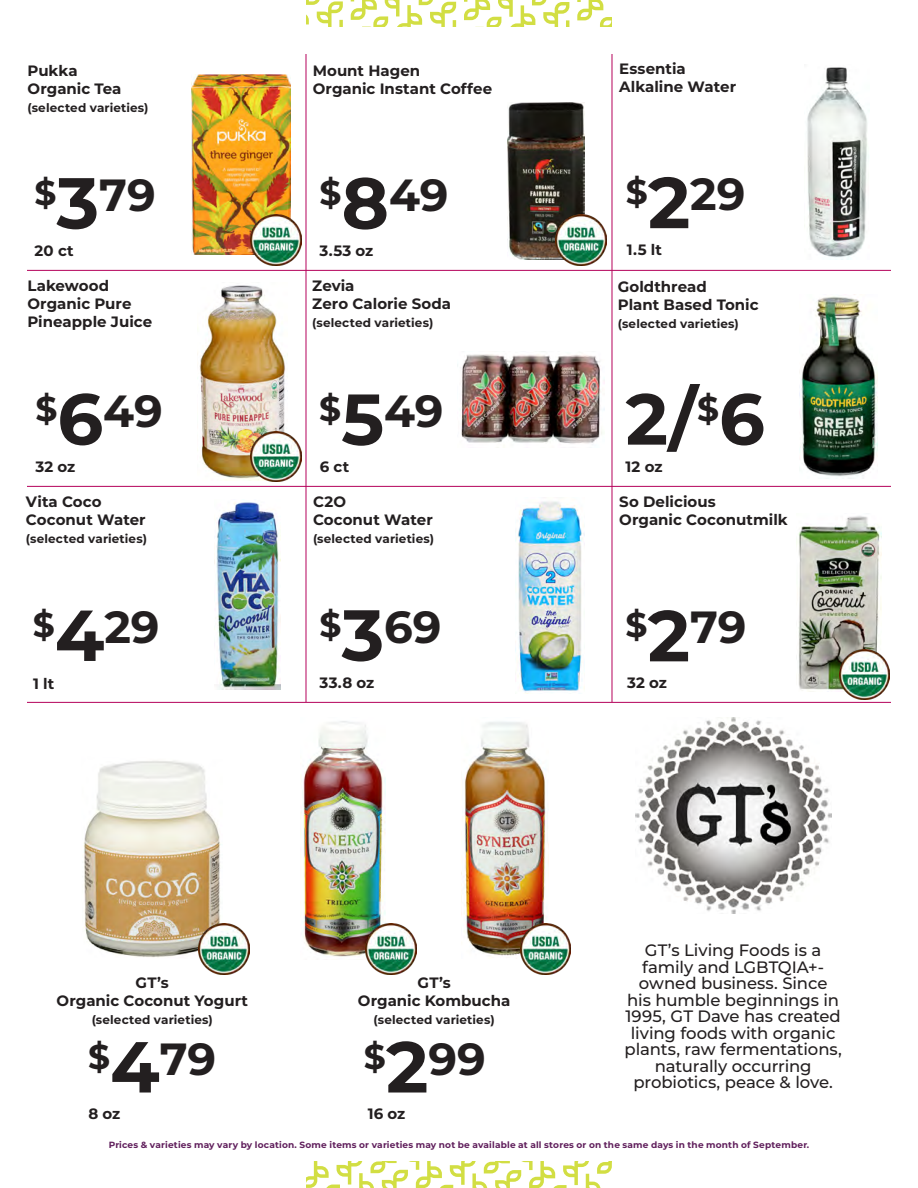
<style>
.page{position:relative;width:918px;height:1188px;background:#fff}
.page>*{position:absolute;margin:0;border:0;box-sizing:border-box;transform-origin:0 0}
.Price___Test{font:700 72px "Montserrat";color:#231f20}
.Price___Test-2{font:700 45px "Montserrat";color:#231f20}
.Product_Name{font:500 16.5px/16.5px "Montserrat";letter-spacing:-.01em;color:#231f20;text-align:center}
.Product_Name-2{font:700 15px "Montserrat";color:#231f20}
.Product_Name-3{font:700 12px "Montserrat";letter-spacing:.01em;color:#231f20}
.t1{font:700 9px "Montserrat";letter-spacing:.02em;color:#601f5c}
.s1{font-size:34.5px}
.s2{font-size:72px}
</style>
<div class="page">
<hr style="left:612px;top:54px;width:1px;height:648px;background:#b5025b">
<hr style="left:27px;top:486px;width:864px;height:1px;background:#b5025b">
<hr style="left:27px;top:702px;width:864px;height:1px;background:#b5025b">
<hr style="left:27px;top:270px;width:864px;height:1px;background:#b5025b">
<hr style="left:306px;top:54px;width:1px;height:648px;background:#b5025b">
<svg style="left:306px;top:0;width:306px;height:27px"></svg>
<img style="left:807px;top:67px;width:62px;height:193px">
<img style="left:214px;top:502px;width:66px;height:187px">
<img style="left:461px;top:354px;width:143px;height:90px">
<img style="left:801px;top:296px;width:77px;height:183px">
<svg style="left:306px;top:1162px;width:306px;height:26px"></svg>
<img style="left:191px;top:75px;width:100px;height:179px">
<img style="left:508px;top:102px;width:77px;height:158px">
<img style="left:798px;top:516px;width:84px;height:175px">
<img style="left:515px;top:501px;width:70px;height:193px">
<img style="left:635px;top:718px;width:197px;height:196px">
<img style="left:83px;top:761px;width:140px;height:197px">
<img style="left:300px;top:721px;width:86px;height:236px">
<img style="left:462px;top:721px;width:87px;height:235px">
<img style="left:251px;top:215px;width:50px;height:50px">
<img style="left:556px;top:215px;width:50px;height:50px">
<img style="left:839px;top:649px;width:51px;height:51px">
<img style="left:199px;top:924px;width:50px;height:50px">
<img style="left:366px;top:924px;width:50px;height:50px">
<img style="left:520px;top:924px;width:51px;height:50px">
<img style="left:199px;top:285px;width:87px;height:195px">
<img style="left:251px;top:431px;width:50px;height:51px">
<p class="Product_Name-2" style="left:28px;top:59px;width:52px">Pukka</p>
<p class="Product_Name-2" style="left:28px;top:77px;width:95px">Organic Tea</p>
<p class="Product_Name-3" style="left:28px;top:99px;width:123px">(selected varieties)</p>
<p class="Price___Test-2" style="left:34px;top:162px;width:123px"><span class="s1">$</span><span class="s2">3</span>79</p>
<p class="Product_Name-2" style="left:34px;top:240px;width:41px">20 ct</p>
<p class="Product_Name-2" style="left:27px;top:275px;width:83px">Lakewood</p>
<p class="Product_Name-2" style="left:27px;top:293px;width:106px">Organic Pure</p>
<p class="Product_Name-2" style="left:27px;top:311px;width:126px">Pineapple Juice</p>
<p class="Price___Test-2" style="left:35px;top:378px;width:129px"><span class="s1">$</span><span class="s2">6</span>49</p>
<p class="Product_Name-2" style="left:35px;top:456px;width:41px">32 oz</p>
<p class="Product_Name-2" style="left:26px;top:491px;width:77px">Vita Coco</p>
<p class="Product_Name-2" style="left:26px;top:509px;width:121px">Coconut Water</p>
<p class="Product_Name-3" style="left:26px;top:530px;width:123px">(selected varieties)</p>
<p class="Price___Test-2" style="left:33px;top:595px;width:128px"><span class="s1">$</span><span class="s2">4</span>29</p>
<p class="Product_Name-2" style="left:33px;top:673px;width:23px">1 lt</p>
<p class="Product_Name-2" style="left:313px;top:60px;width:109px">Mount Hagen</p>
<p class="Product_Name-2" style="left:313px;top:78px;width:181px">Organic Instant Coffee</p>
<p class="Price___Test-2" style="left:319px;top:162px;width:131px"><span class="s1">$</span><span class="s2">8</span>49</p>
<p class="Product_Name-2" style="left:319px;top:240px;width:55px">3.53 oz</p>
<p class="Product_Name-2" style="left:312px;top:275px;width:44px">Zevia</p>
<p class="Product_Name-2" style="left:312px;top:293px;width:140px">Zero Calorie Soda</p>
<p class="Product_Name-3" style="left:312px;top:315px;width:123px">(selected varieties)</p>
<p class="Price___Test-2" style="left:319px;top:378px;width:126px"><span class="s1">$</span><span class="s2">5</span>49</p>
<p class="Product_Name-2" style="left:320px;top:456px;width:31px">6 ct</p>
<p class="Product_Name-2" style="left:313px;top:491px;width:35px">C2O</p>
<p class="Product_Name-2" style="left:313px;top:509px;width:121px">Coconut Water</p>
<p class="Product_Name-3" style="left:313px;top:531px;width:123px">(selected varieties)</p>
<p class="Price___Test-2" style="left:320px;top:594px;width:123px"><span class="s1">$</span><span class="s2">3</span>69</p>
<p class="Product_Name-2" style="left:320px;top:672px;width:56px">33.8 oz</p>
<p class="Product_Name-2" style="left:136px;top:971px;width:35px">GT’s</p>
<p class="Product_Name-2" style="left:57px;top:989px;width:193px">Organic Coconut Yogurt</p>
<p class="Product_Name-3" style="left:92px;top:1011px;width:123px">(selected varieties)</p>
<p class="Price___Test-2" style="left:88px;top:1026px;width:130px"><span class="s1">$</span><span class="s2">4</span>79</p>
<p class="Product_Name-2" style="left:88px;top:1103px;width:33px">8 oz</p>
<p class="Product_Name-2" style="left:418px;top:971px;width:35px">GT’s</p>
<p class="Product_Name-2" style="left:358px;top:989px;width:154px">Organic Kombucha</p>
<p class="Product_Name-3" style="left:374px;top:1011px;width:123px">(selected varieties)</p>
<p class="Price___Test-2" style="left:364px;top:1026px;width:123px"><span class="s1">$</span><span class="s2">2</span>99</p>
<p class="Product_Name-2" style="left:368px;top:1103px;width:39px">16 oz</p>
<p class="Product_Name-2" style="left:619px;top:58px;width:68px">Essentia</p>
<p class="Product_Name-2" style="left:619px;top:76px;width:118px">Alkaline Water</p>
<p class="Price___Test-2" style="left:626px;top:162px;width:121px"><span class="s1">$</span><span class="s2">2</span>29</p>
<p class="Product_Name-2" style="left:627px;top:239px;width:37px">1.5 lt</p>
<p class="Product_Name-2" style="left:618px;top:276px;width:91px">Goldthread</p>
<p class="Product_Name-2" style="left:618px;top:294px;width:142px">Plant Based Tonic</p>
<p class="Product_Name-3" style="left:618px;top:315px;width:123px">(selected varieties)</p>
<p class="Price___Test" style="left:626px;top:367px;width:141px">2/<sup>$</sup>6</p>
<p class="Product_Name-2" style="left:626px;top:456px;width:38px">12 oz</p>
<p class="Product_Name-2" style="left:619px;top:491px;width:98px">So Delicious</p>
<p class="Product_Name-2" style="left:619px;top:509px;width:170px">Organic Coconutmilk</p>
<p class="Price___Test-2" style="left:626px;top:595px;width:123px"><span class="s1">$</span><span class="s2">2</span>79</p>
<p class="Product_Name-2" style="left:627px;top:671px;width:41px">32 oz</p>
<p class="Product_Name" style="left:624px;top:941px;width:219px">GT’s Living Foods is a family and LGBTQIA+- owned business. Since<br>his humble beginnings in<br>1995, GT Dave has created living foods with organic plants, raw fermentations, naturally occurring probiotics, peace &amp; love.</p>
<p class="t1" style="left:109px;top:1138px;width:702px">Prices &amp; varieties may vary by location. Some items or varieties may not be available at all stores or on the same days in the month of September.</p>
</div>
